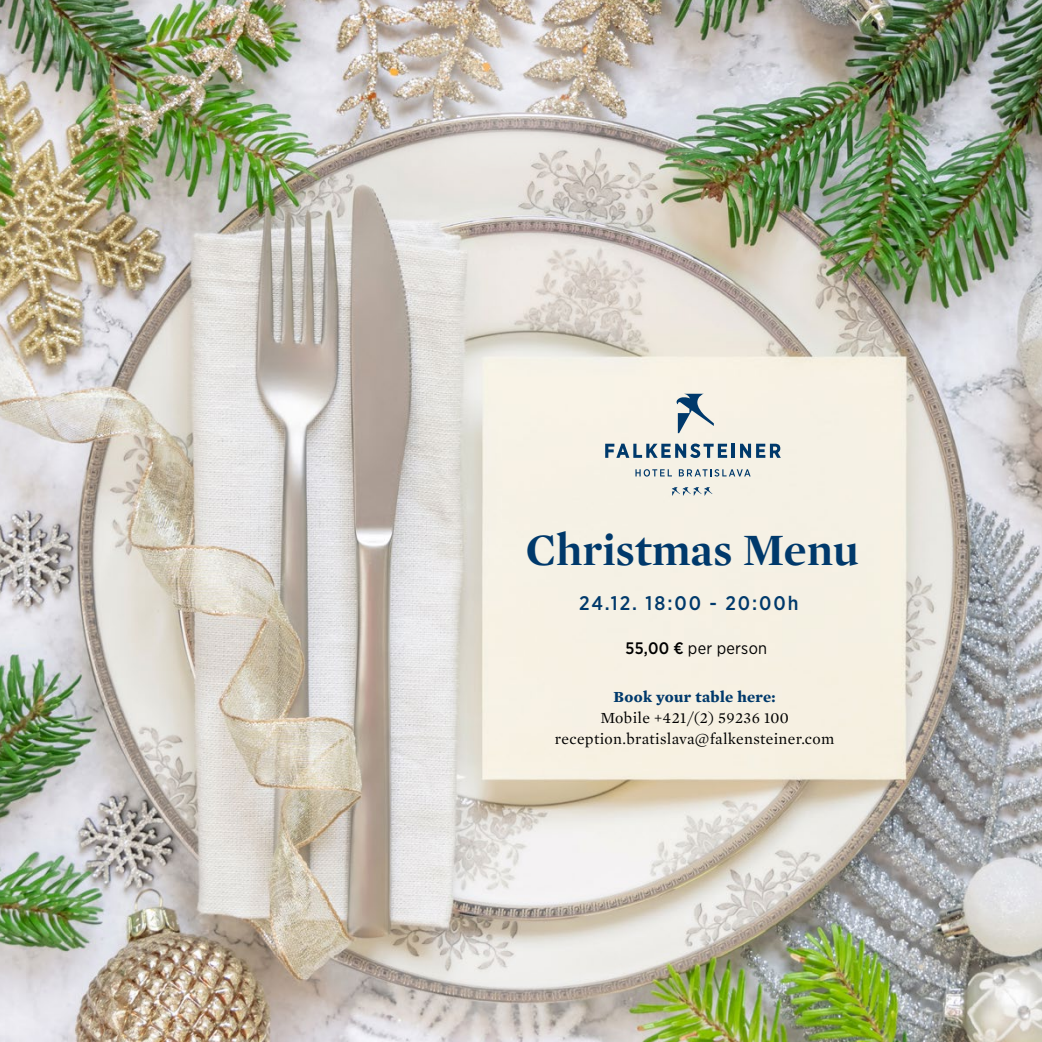
<style>
.page{position:relative;width:1042px;height:1042px;background:#fff}
.page>*{position:absolute;margin:0;border:0;box-sizing:border-box;transform-origin:0 0}
.t1{font:700 45.68px "Mercury Display";letter-spacing:.01em;color:#00396b}
.t2{font:500 19.6px "Gotham Narrow";letter-spacing:.1em;color:#00396b}
.t3{font:16.62px "Gotham Narrow";letter-spacing:.015em;color:#000}
.t4{font:15.75px/21px "Mercury Text G1";letter-spacing:.02em;color:#000;text-align:center}
.t5{font:700 15.75px "Mercury Text G1";letter-spacing:.02em;color:#00396b}
.s1{font-weight:500}
</style>
<div class="page">
<img style="left:0;top:0;width:1042px;height:1042px">
<svg style="left:392px;top:0;width:233px;height:174px;background:#cfc6bd"></svg>
<svg style="left:605px;top:443px;width:122px;height:15px;background:#8ca2b0"></svg>
<hr style="left:732px;top:444px;width:3px;height:14px;background:#00396b">
<svg style="left:740px;top:444px;width:41px;height:14px"></svg>
<svg style="left:676px;top:394px;width:38px;height:39px"></svg>
<svg style="left:635px;top:469px;width:37px;height:7px"></svg>
<svg style="left:679px;top:469px;width:71px;height:7px"></svg>
<svg style="left:672px;top:487px;width:40px;height:9px"></svg>
<h1 class="t1" style="left:525px;top:516px;width:335px">Christmas Menu</h1>
<p class="t2" style="left:579px;top:591px;width:221px">24.12. 18:00 - 20:00h</p>
<p class="t3" style="left:625px;top:638px;width:143px"><span class="s1">55,00 €</span> per person</p>
<p class="t5" style="left:613px;top:685px;width:164px">Book your table here:</p>
<p class="t4" style="left:555px;top:707px;width:281px">Mobile +421/(2) 59236 100 reception.bratislava@falkensteiner.com</p>
</div>
